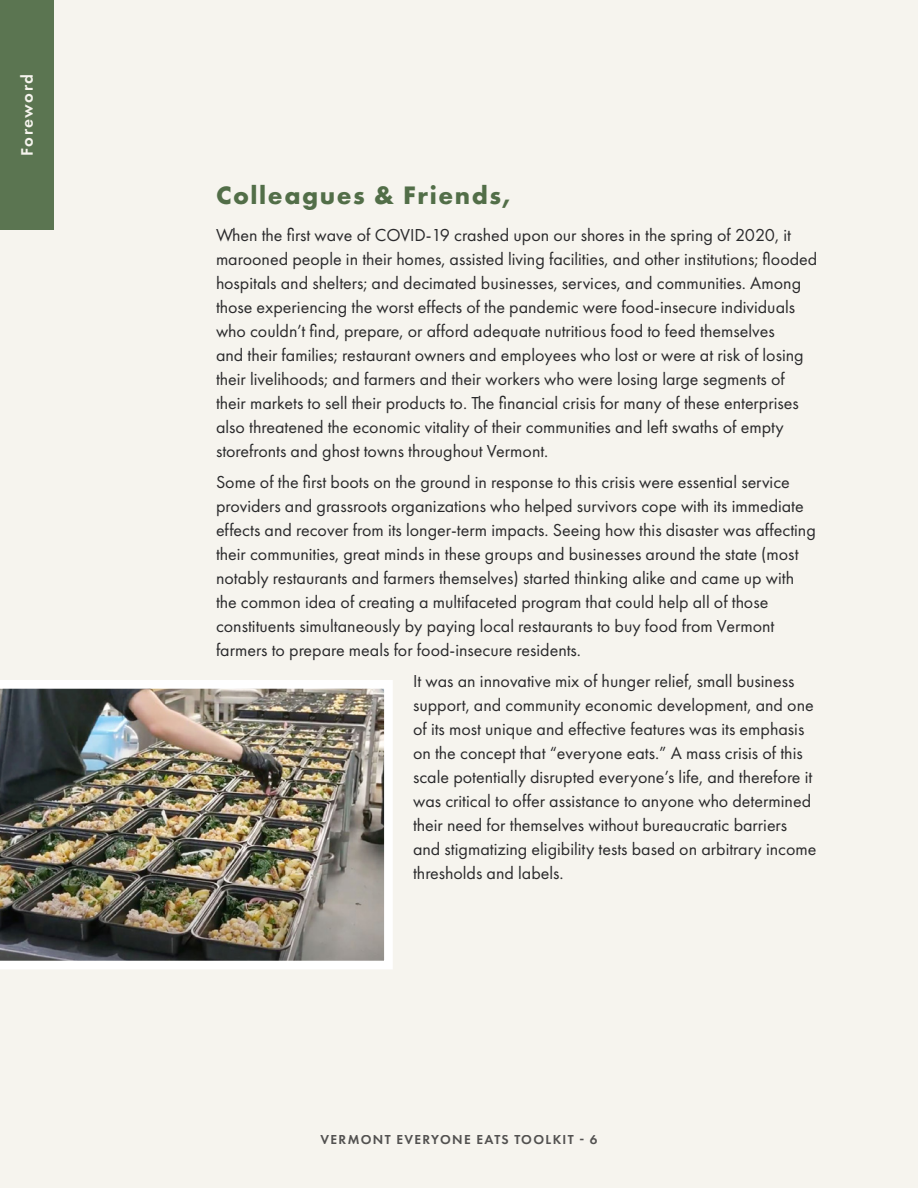
<style>
.page{position:relative;width:918px;height:1188px;background:#f6f4ee}
.page>*{position:absolute;margin:0;border:0;box-sizing:border-box;transform-origin:0 0}
.Heading_1a{font:700 26.25px "Futura PT";letter-spacing:.06em;color:#526e48}
.Body{font:18px/24px "Futura PT";color:#2a2a2c}
.t1{font:600 17.25px "Futura PT";letter-spacing:.08em;color:#f6f4ee}
.t2{font:600 13.5px "Futura PT";letter-spacing:.1em;color:#555556}
</style>
<div class="page">
<div style="left:0;top:0;width:54px;height:230px;background:#5b7551"></div>
<img style="left:0;top:680px;width:393px;height:289px">
<p class="t1" style="left:16px;top:156px;width:83px;rotate:-90deg">Foreword</p>
<p class="Heading_1a" style="left:216px;top:178px;width:296px">Colleagues &amp; Friends,</p>
<p class="Body" style="left:216px;top:223px;width:603px">When the first wave of COVID-19 crashed upon our shores in the spring of 2020, it marooned people in their homes, assisted living facilities, and other institutions; flooded hospitals and shelters; and decimated businesses, services, and communities. Among those experiencing the worst effects of the pandemic were food-insecure individuals who couldn’t find, prepare, or afford adequate nutritious food to feed themselves<br>and their families; restaurant owners and employees who lost or were at risk of losing their livelihoods; and farmers and their workers who were losing large segments of their markets to sell their products to. The financial crisis for many of these enterprises also threatened the economic vitality of their communities and left swaths of empty storefronts and ghost towns throughout Vermont.</p>
<p class="Body" style="left:216px;top:470px;width:601px">Some of the first boots on the ground in response to this crisis were essential service providers and grassroots organizations who helped survivors cope with its immediate effects and recover from its longer-term impacts. Seeing how this disaster was affecting their communities, great minds in these groups and businesses around the state (most notably restaurants and farmers themselves) started thinking alike and came up with the common idea of creating a multifaceted program that could help all of those constituents simultaneously by paying local restaurants to buy food from Vermont farmers to prepare meals for food-insecure residents.</p>
<p class="Body" style="left:413px;top:669px;width:405px">It was an innovative mix of hunger relief, small business support, and community economic development, and one of its most unique and effective features was its emphasis on the concept that “everyone eats.” A mass crisis of this scale potentially disrupted everyone’s life, and therefore it was critical to offer assistance to anyone who determined their need for themselves without bureaucratic barriers and stigmatizing eligibility tests based on arbitrary income thresholds and labels.</p>
<p class="t2" style="left:321px;top:1131px;width:278px">VERMONT EVERYONE EATS TOOLKIT - 6</p>
</div>
